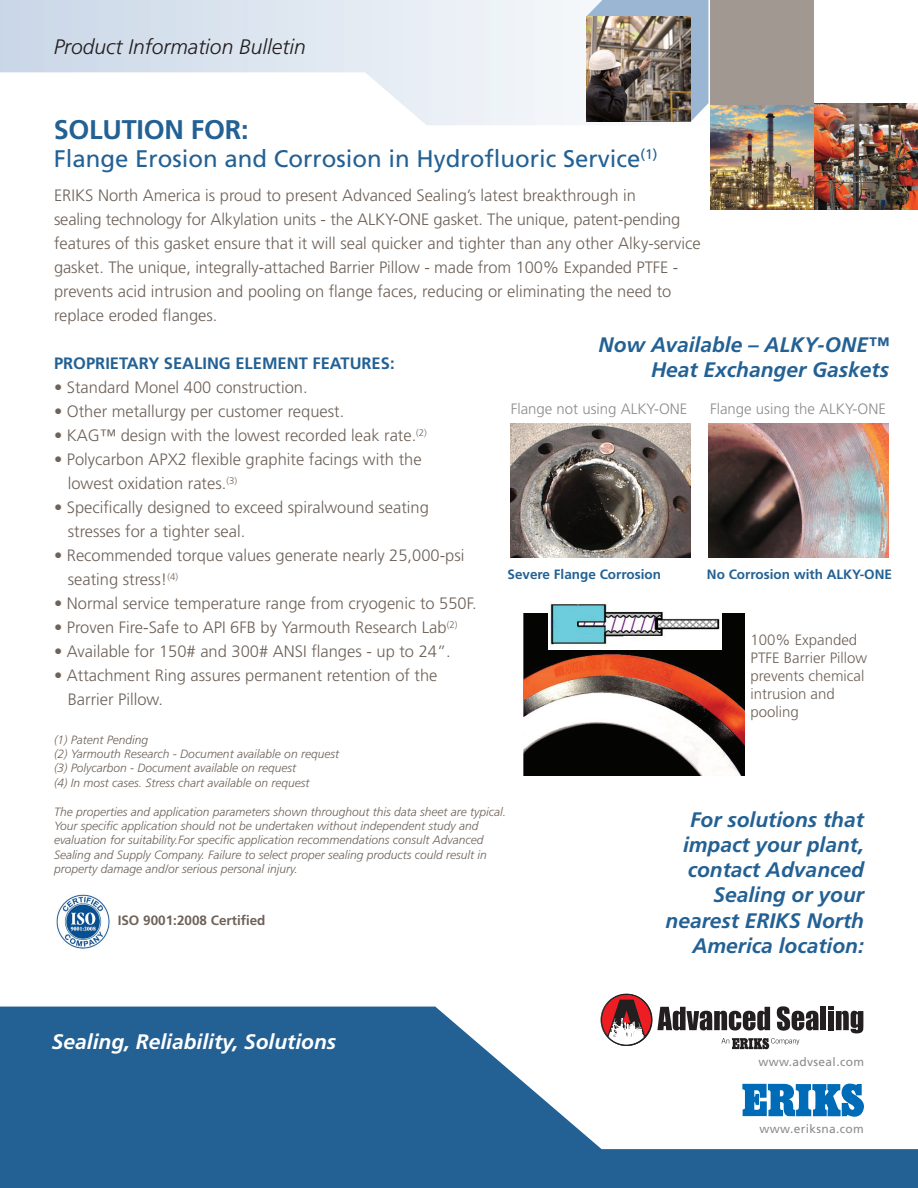
<style>
.page{position:relative;width:918px;height:1188px;background:#fff}
.page>*{position:absolute;margin:0;border:0;box-sizing:border-box;transform-origin:0 0}
.t1{font:700 27px "Frutiger";letter-spacing:-.01em;color:#236194}
.t2{font:24px "Frutiger";color:#236194}
.t3{font:italic 700 21px/25.2px "Frutiger";color:#236194;text-align:right}
.t4{font:italic 700 21px "Frutiger";color:#fff}
.t5{font:italic 300 21px "Frutiger";color:#231f20}
.t6{font:300 16.5px/24px "Frutiger";color:#6e6259}
.t7{font:700 16.5px "Frutiger";color:#236194}
.t8{font:300 15px/18px "Frutiger";color:#6e6259}
.t9{font:300 15px "Frutiger";color:#8c8b8e}
.t10{font:700 13.5px "Frutiger";color:#236194}
.t11{font:700 13.5px "Frutiger";color:#6e6259}
.t12{font:italic 300 12px/14.4px "Frutiger";color:#6e6259}
.t13{font:12px "Frutiger";letter-spacing:.03em;color:#8c8b8e}
</style>
<div class="page">
<svg style="left:0;top:1007px;width:918px;height:181px;fill:#236194"></svg>
<svg style="left:0;top:0;width:709px;height:125px"></svg>
<svg style="left:586px;top:0;width:122px;height:122px;background:#9eb6cf"></svg>
<img style="left:710px;top:105px;width:103px;height:104px">
<img style="left:815px;top:104px;width:103px;height:105px">
<div style="left:710px;top:0;width:103px;height:105px;background:#a29892"></div>
<img style="left:587px;top:16px;width:103px;height:106px">
<img style="left:524px;top:614px;width:220px;height:161px">
<img style="left:548px;top:604px;width:174px;height:46px">
<img style="left:56px;top:894px;width:54px;height:55px">
<img style="left:511px;top:423px;width:179px;height:134px">
<img style="left:708px;top:423px;width:180px;height:134px">
<svg style="left:828px;top:1007px;width:35px;height:26px"></svg>
<div style="left:828px;top:1011px;width:6px;height:19px;background:#231f20"></div>
<div style="left:820px;top:1007px;width:6px;height:23px;background:#231f20"></div>
<svg style="left:601px;top:994px;width:218px;height:56px"></svg>
<svg style="left:742px;top:1080px;width:123px;height:39px"></svg>
<p class="t5" style="left:54px;top:35px;width:254px">Product Information Bulletin</p>
<h1 class="t1" style="left:54px;top:113px;width:196px">SOLUTION FOR:</h1>
<h2 class="t2" style="left:54px;top:145px;width:605px">Flange Erosion and Corrosion in Hydrofluoric Service<sup>(1)</sup></h2>
<p class="t6" style="left:54px;top:183px;width:648px">ERIKS North America is proud to present Advanced Sealing’s latest breakthrough in<br>sealing technology for Alkylation units - the ALKY-ONE gasket. The unique, patent-pending features of this gasket ensure that it will seal quicker and tighter than any other Alky-service gasket. The unique, integrally-attached Barrier Pillow - made from 100% Expanded PTFE - prevents acid intrusion and pooling on flange faces, reducing or eliminating the need to replace eroded flanges.</p>
<p class="t7" style="left:54px;top:354px;width:342px">PROPRIETARY SEALING ELEMENT FEATURES:</p>
<p class="t6" style="left:54px;top:375px;width:255px">• Standard Monel 400 construction.</p>
<p class="t6" style="left:54px;top:400px;width:292px">• Other metallurgy per customer request.</p>
<p class="t6" style="left:54px;top:424px;width:374px">• KAG™ design with the lowest recorded leak rate.<sup>(2)</sup></p>
<p class="t6" style="left:68px;top:447px;width:355px;text-indent:-14px">• Polycarbon APX2 flexible graphite facings with the lowest oxidation rates.<sup>(3)</sup></p>
<p class="t6" style="left:68px;top:495px;width:363px;text-indent:-14px">• Specifically designed to exceed spiralwound seating stresses for a tighter seal.</p>
<p class="t6" style="left:68px;top:543px;width:398px;text-indent:-14px">• Recommended torque values generate nearly 25,000-psi seating stress!<sup>(4)</sup></p>
<p class="t6" style="left:54px;top:591px;width:424px">• Normal service temperature range from cryogenic to 550F.</p>
<p class="t6" style="left:54px;top:615px;width:405px">• Proven Fire-Safe to API 6FB by Yarmouth Research Lab<sup>(2)</sup></p>
<p class="t6" style="left:54px;top:639px;width:398px">• Available for 150# and 300# ANSI flanges - up to 24”.</p>
<p class="t6" style="left:68px;top:663px;width:371px;text-indent:-14px">• Attachment Ring assures permanent retention of the<br>Barrier Pillow.</p>
<p class="t12" style="left:54px;top:732px;width:287px">(1) Patent Pending<br>(2) Yarmouth Research - Document available on request (3) Polycarbon - Document available on request<br>(4) In most cases. Stress chart available on request</p>
<p class="t12" style="left:54px;top:804px;width:454px">The properties and application parameters shown throughout this data sheet are typical.<br>Your specific application should not be undertaken without independent study and evaluation for suitability.For specific application recommendations consult Advanced Sealing and Supply Company. Failure to select proper sealing products could result in property damage and/or serious personal injury.</p>
<p class="t3" style="left:599px;top:332px;width:292px">Now Available – ALKY-ONE™<br>Heat Exchanger Gaskets</p>
<p class="t9" style="left:511px;top:400px;width:178px">Flange not using ALKY-ONE</p>
<p class="t9" style="left:710px;top:400px;width:177px">Flange using the ALKY-ONE</p>
<p class="t10" style="left:508px;top:567px;width:155px">Severe Flange Corrosion</p>
<p class="t10" style="left:707px;top:567px;width:187px">No Corrosion with ALKY-ONE</p>
<p class="t8" style="left:751px;top:631px;width:118px">100% Expanded<br>PTFE Barrier Pillow prevents chemical intrusion and pooling</p>
<p class="t3" style="left:666px;top:807px;width:200px">For solutions that impact your plant, contact Advanced<br>Sealing or your nearest ERIKS North<br>America location:</p>
<p class="t11" style="left:118px;top:912px;width:149px">ISO 9001:2008 Certified</p>
<p class="t4" style="left:52px;top:1030px;width:286px">Sealing, Reliability, Solutions</p>
<p class="t13" style="left:758px;top:1055px;width:107px">www.advseal.com</p>
<p class="t13" style="left:760px;top:1122px;width:106px">www.eriksna.com</p>
</div>
